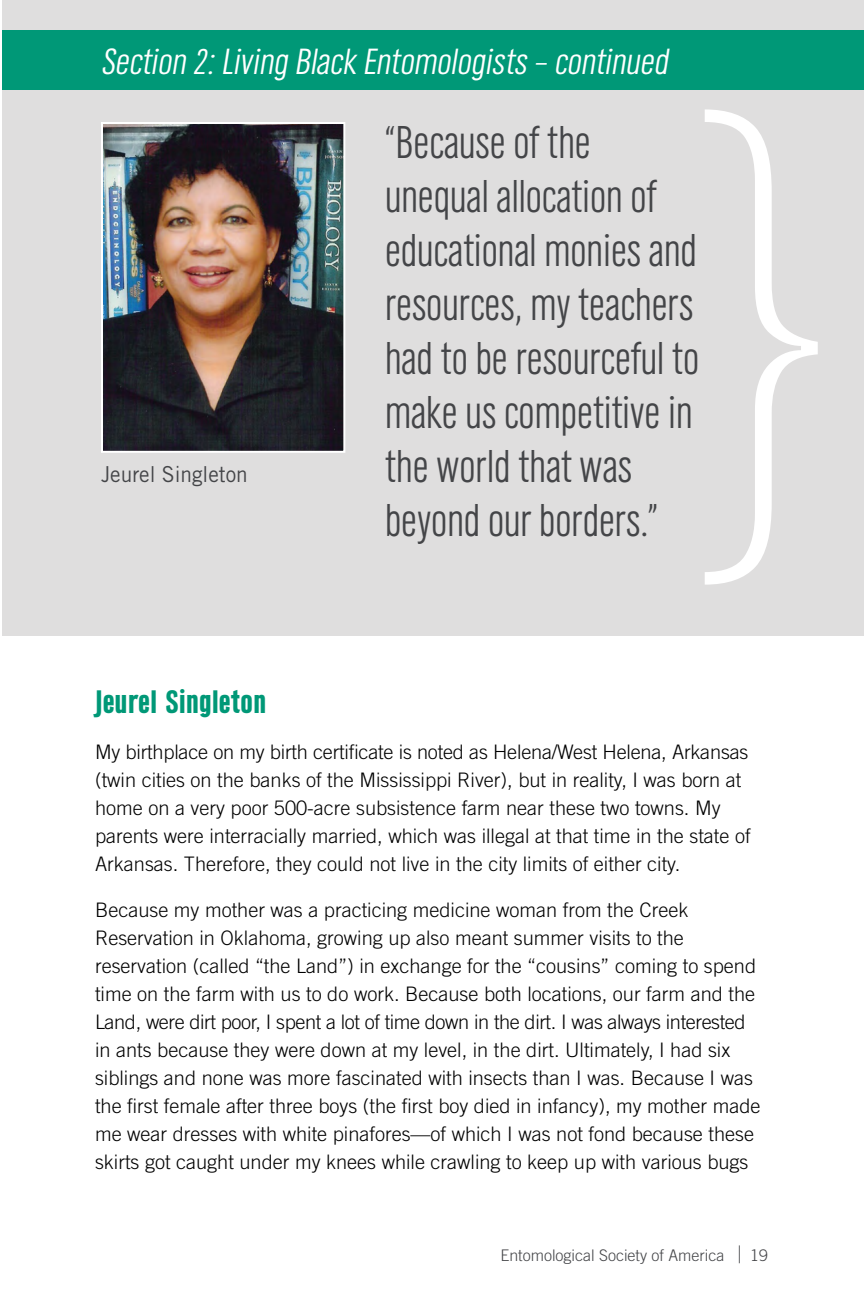
<style>
.page{position:relative;width:864px;height:1296px;background:#fff}
.page>*{position:absolute;margin:0;border:0;box-sizing:border-box;transform-origin:0 0}
.t1{font:48px/54px "URW Grotesk T Ligh Cond";color:#444548}
.continued_section_he{font:italic 38px "URW Grotesk T Ligh Cond";color:#fff;scale:1.1 1}
.Heading_2__Green_nam{font:700 condensed 34px "URW Grotesk T";color:#009877}
.Photo_name{font:22px "Trade Gothic LT Std";color:#444548;scale:.95 1}
.Body_text{font:300 20px/28px "Trade Gothic LT Std";color:#000}
.t2{font:300 16px "Trade Gothic LT Std";color:#444548}
.s1{font-size:24px}
</style>
<div class="page">
<div style="left:2px;top:0;width:862px;height:635px;background:#dfdede"></div>
<svg style="left:705px;top:109px;width:113px;height:476px"></svg>
<img style="left:104px;top:125px;width:238px;height:325px">
<div style="left:101px;top:122px;width:244px;height:331px;border:2px solid #fff"></div>
<div style="left:2px;top:30px;width:862px;height:60px;background:#009877"></div>
<p class="continued_section_he" style="left:101px;top:42px;width:522px">Section 2:Living Black Entomologists – continued</p>
<p class="Photo_name" style="left:101px;top:461px;width:156px">Jeurel Singleton</p>
<p class="t1" style="left:385px;top:115px;width:316px">“Because of the unequal allocation of educational monies and resources, my teachers had to be resourceful to make us competitive in the world that was beyond our borders.”</p>
<p class="Heading_2__Green_nam" style="left:95px;top:683px;width:173px">Jeurel Singleton</p>
<p class="Body_text" style="left:95px;top:737px;width:657px">My birthplace on my birth certificate is noted as Helena/West Helena, Arkansas (twin cities on the banks of the Mississippi River), but in reality, I was born at home on a very poor 500-acre subsistence farm near these two towns. My parents were interracially married, which was illegal at that time in the state of Arkansas. Therefore, they could not live in the city limits of either city.</p>
<p class="Body_text" style="left:95px;top:895px;width:667px">Because my mother was a practicing medicine woman from the Creek Reservation in Oklahoma, growing up also meant summer visits to the reservation (called “the Land”) in exchange for the “cousins” coming to spend time on the farm with us to do work. Because both locations, our farm and the Land, were dirt poor, I spent a lot of time down in the dirt. I was always interested in ants because they were down at my level, in the dirt. Ultimately, I had six siblings and none was more fascinated with insects than I was. Because I was the first female after three boys (the first boy died in infancy), my mother made me wear dresses with white pinafores—of which I was not fond because these skirts got caught under my knees while crawling to keep up with various bugs</p>
<p class="t2" style="left:500px;top:1246px;width:269px">Entomological Society of America <span class="s1">|</span> 19</p>
</div>
